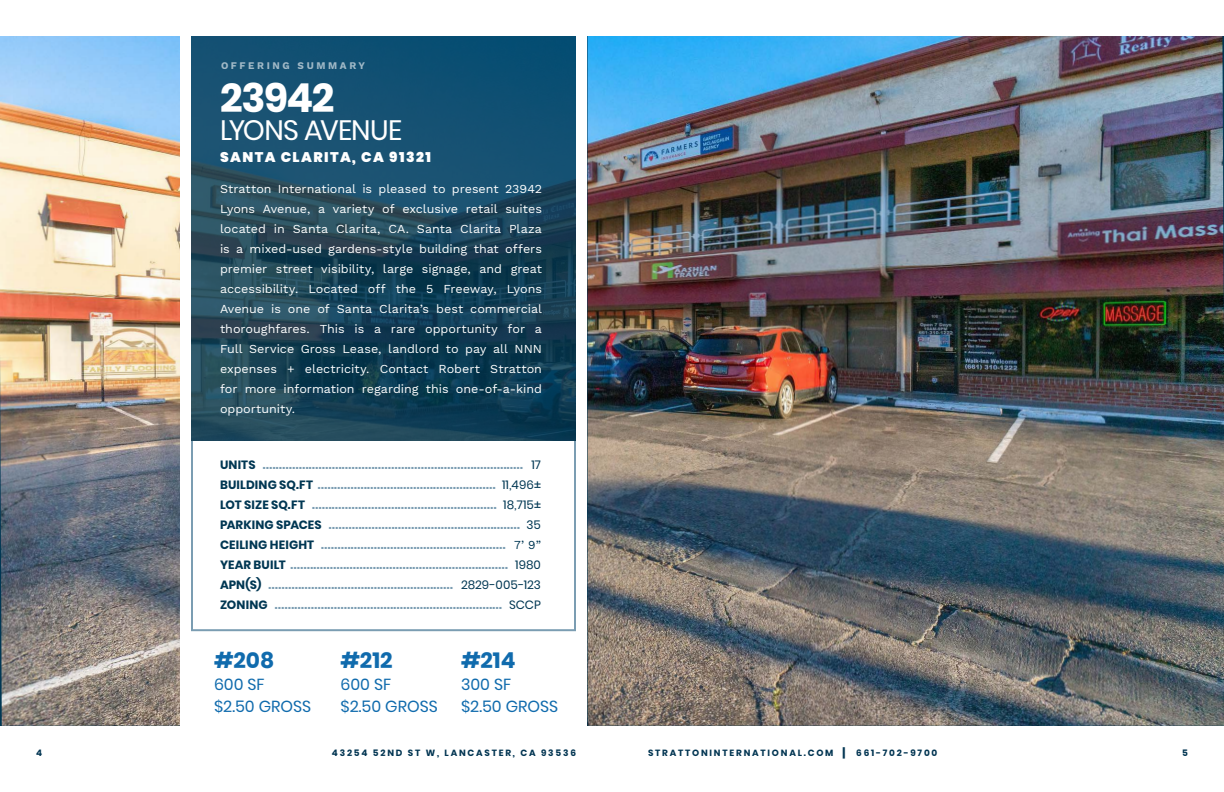
<style>
.page{position:relative;width:1224px;height:792px;background:#fff}
.page>*{position:absolute;margin:0;border:0;box-sizing:border-box;transform-origin:0 0}
.t1{font:700 40px "Poppins";letter-spacing:-.035em;color:#fff}
.t2{font:28px "Poppins";letter-spacing:-.03em;color:#fff}
.t3{font:700 22px "Poppins";color:#106bad}
.t4{font:16px "Poppins";color:#106bad}
.t5{font:900 14px "Poppins";letter-spacing:.1em;color:#fff}
.t6{font:700 12px "Poppins";letter-spacing:.015em;color:#7b9db2}
.t7{font:12px/20px "Work Sans";letter-spacing:-.005em;color:#fff;text-align:justify;scale:1.04 1}
.t8{font:12px "Poppins";letter-spacing:.005em;color:#003753}
.t9{font:12px "Work Sans";color:#003753}
.t10{font:700 10px "Work Sans";letter-spacing:.26em;color:#fff}
.t11{font:700 9px "Poppins";letter-spacing:.2em;color:#023552}
.s1{color:#003753}
.s2{font-size:12px}
</style>
<div class="page">
<img style="left:0;top:36px;width:180px;height:690px">
<img style="left:191px;top:36px;width:385px;height:404px">
<img style="left:588px;top:36px;width:636px;height:690px">
<p class="t10" style="left:221px;top:60px;width:146px">OFFERING SUMMARY</p>
<p class="t1" style="left:220px;top:75px;width:116px">23942</p>
<p class="t2" style="left:220px;top:114px;width:184px">LYONS AVENUE</p>
<p class="t5" style="left:220px;top:149px;width:212px">SANTA CLARITA, CA 91321</p>
<p class="t7" style="left:220px;top:179px;width:311px">Stratton International is pleased to present 23942<br>Lyons Avenue, a variety of exclusive retail suites located in Santa Clarita, CA. Santa Clarita Plaza is a mixed-used gardens-style building that offers premier street visibility, large signage, and great accessibility. Located off the 5 Freeway, Lyons Avenue is one of Santa Clarita’s best commercial thoroughfares. This is a rare opportunity for a Full Service Gross Lease, landlord to pay all NNN expenses + electricity. Contact Robert Stratton for more information regarding this one-of-a-kind opportunity.</p>
<p class="t6" style="left:220px;top:457px;width:305px"><span class="s1">UNITS</span> ...............................................................................</p>
<p class="t6" style="left:220px;top:477px;width:277px"><span class="s1">BUILDING SQ.FT</span> ......................................................</p>
<p class="t6" style="left:220px;top:497px;width:278px"><span class="s1">LOT SIZE SQ.FT</span> ........................................................</p>
<p class="t6" style="left:220px;top:517px;width:301px"><span class="s1">PARKING SPACES</span> ..........................................................</p>
<p class="t6" style="left:220px;top:537px;width:287px"><span class="s1">CEILING HEIGHT</span> ........................................................</p>
<p class="t6" style="left:220px;top:557px;width:289px"><span class="s1">YEAR BUILT</span> ..................................................................</p>
<p class="t6" style="left:220px;top:577px;width:234px"><span class="s1">APN(S)</span> ........................................................</p>
<p class="t6" style="left:220px;top:597px;width:284px"><span class="s1">ZONING</span> .....................................................................</p>
<p class="t8" style="left:531px;top:457px;width:11px">17</p>
<p class="t8" style="left:502px;top:477px;width:40px">11,496±</p>
<p class="t8" style="left:503px;top:497px;width:39px">18,715±</p>
<p class="t8" style="left:527px;top:517px;width:16px">35</p>
<p class="t9" style="left:514px;top:537px;width:28px">7’ 9”</p>
<p class="t8" style="left:515px;top:557px;width:27px">1980</p>
<p class="t8" style="left:461px;top:577px;width:81px">2829-005-123</p>
<p class="t8" style="left:509px;top:597px;width:33px">SCCP</p>
<p class="t3" style="left:214px;top:648px;width:62px">#208</p>
<p class="t4" style="left:214px;top:675px;width:52px">600 SF</p>
<p class="t4" style="left:214px;top:697px;width:99px">$2.50 GROSS</p>
<p class="t3" style="left:340px;top:648px;width:54px">#212</p>
<p class="t4" style="left:340px;top:675px;width:52px">600 SF</p>
<p class="t4" style="left:340px;top:697px;width:99px">$2.50 GROSS</p>
<p class="t3" style="left:461px;top:648px;width:56px">#214</p>
<p class="t4" style="left:461px;top:675px;width:52px">300 SF</p>
<p class="t4" style="left:461px;top:697px;width:99px">$2.50 GROSS</p>
<p class="t11" style="left:36px;top:748px;width:8px">4</p>
<p class="t11" style="left:332px;top:747px;width:246px">43254 52ND ST W, LANCASTER, CA 93536</p>
<p class="t11" style="left:648px;top:748px;width:291px">STRATTONINTERNATIONAL.COM <span class="s2">|</span> 661-702-9700</p>
<p class="t11" style="left:1182px;top:748px;width:7px">5</p>
</div>
